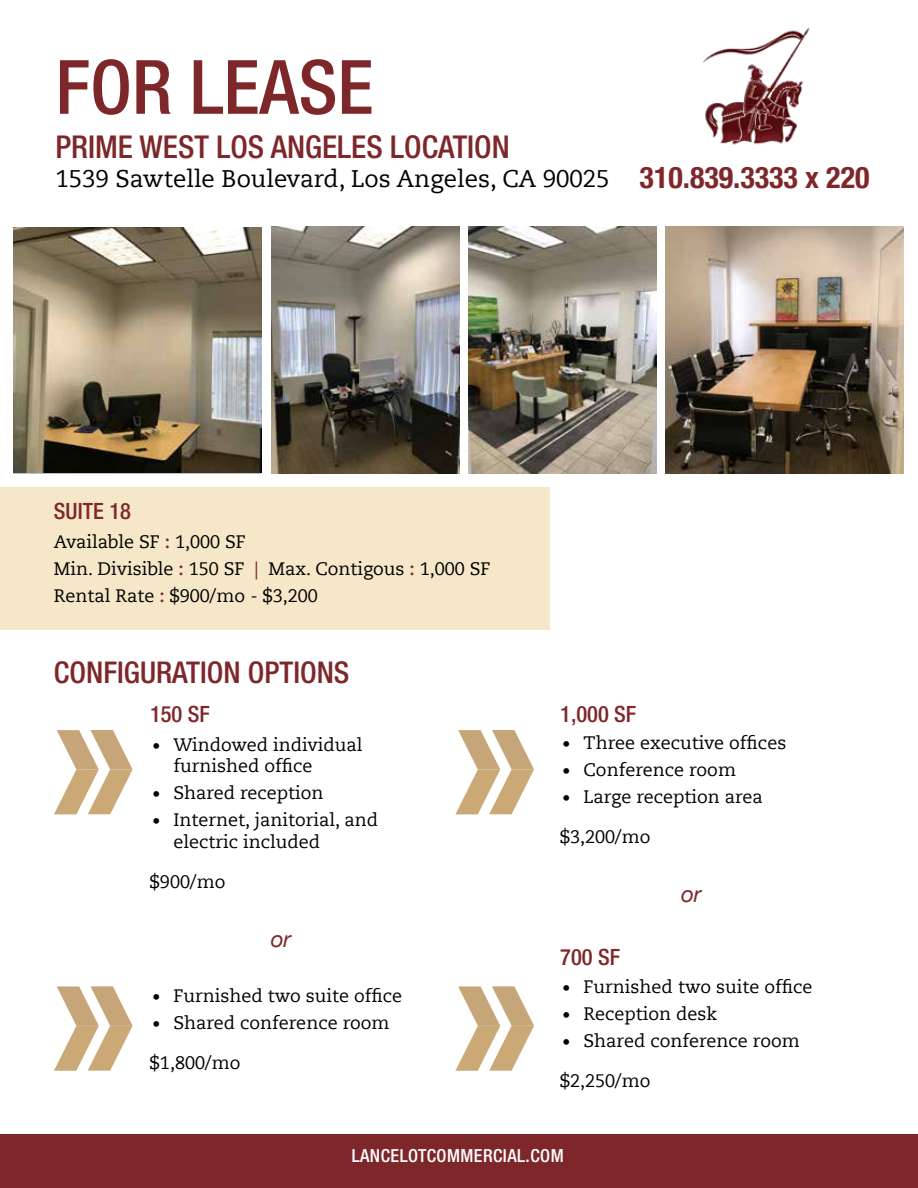
<style>
.page{position:relative;width:918px;height:1188px;background:#fff}
.page>*{position:absolute;margin:0;border:0;box-sizing:border-box;transform-origin:0 0}
.t1{font:500 condensed 75px "Helvetica Neue";color:#7e272a}
.t2{font:45px "Caecilia Com 55 Roman";color:#000}
.t3{font:500 condensed 31.5px "Helvetica Neue";color:#7e272a}
.t4{font:500 condensed 30px "Helvetica Neue";color:#7e272a}
.t5{font:700 condensed 30px "Helvetica Neue";color:#7e272a}
.t6{font:24px "Caecilia Com 55 Roman";color:#000}
.t7{font:500 condensed 22.5px "Helvetica Neue";color:#7e272a}
.t8{font:italic 22.5px "Helvetica Neue";color:#7e272a}
.t9{font:18px/27px "Caecilia Com 55 Roman";color:#000}
.t10{font:500 condensed 18px "Helvetica Neue";letter-spacing:.025em;color:#fff}
.s1{font-family:"Caecilia Com 75";font-weight:700;color:#7e272a}
.s2{color:#7e272a}
</style>
<div class="page">
<img style="left:14px;top:227px;width:247px;height:246px">
<img style="left:665px;top:227px;width:239px;height:246px">
<div style="left:0;top:1134px;width:918px;height:54px;background:#7e272a"></div>
<img style="left:702px;top:27px;width:108px;height:118px">
<img style="left:272px;top:227px;width:187px;height:246px">
<div style="left:0;top:487px;width:549px;height:143px;background:#f5e7c8"></div>
<svg style="left:54px;top:730px;width:79px;height:84px"></svg>
<svg style="left:54px;top:986px;width:79px;height:85px"></svg>
<svg style="left:455px;top:730px;width:79px;height:84px"></svg>
<svg style="left:455px;top:986px;width:79px;height:85px"></svg>
<img style="left:468px;top:227px;width:188px;height:246px">
<h1 class="t1" style="left:56px;top:42px;width:320px">FOR LEASE</h1>
<h3 class="t3" style="left:56px;top:128px;width:456px">PRIME WEST LOS ANGELES LOCATION</h3>
<h3 class="t6" style="left:56px;top:163px;width:556px">1539 Sawtelle Boulevard, Los Angeles, CA 90025</h3>
<h3 class="t5" style="left:640px;top:152px;width:231px">310.839.3333 x 220</h3>
<p class="t7" style="left:54px;top:498px;width:78px">SUITE 18</p>
<p class="t9" style="left:54px;top:528px;width:438px">Available SF <span class="s1">:</span> 1,000 SF<br>Min. Divisible <span class="s1">:</span> 150 SF <span class="s2">|</span> Max. Contigous <span class="s1">:</span> 1,000 SF<br>Rental Rate <span class="s1">:</span> $900/mo - $3,200</p>
<h3 class="t4" style="left:54px;top:655px;width:297px">CONFIGURATION OPTIONS</h3>
<p class="t7" style="left:150px;top:701px;width:61px">150 SF</p>
<h2 class="t2" style="left:150px;top:702px;width:14px">.</h2>
<p class="t9" style="left:173px;top:733px;width:191px;line-height:21.6px">Windowed individual furnished office</p>
<h2 class="t2" style="left:150px;top:751px;width:14px">.</h2>
<p class="t9" style="left:173px;top:779px;width:152px">Shared reception</p>
<h2 class="t2" style="left:150px;top:778px;width:14px">.</h2>
<p class="t9" style="left:173px;top:809px;width:206px;line-height:21.6px">Internet, janitorial, and electric included</p>
<p class="t9" style="left:150px;top:868px;width:77px">$900/mo</p>
<p class="t8" style="left:271px;top:923px;width:22px">or</p>
<h2 class="t2" style="left:150px;top:954px;width:14px">.</h2>
<p class="t9" style="left:173px;top:982px;width:230px">Furnished two suite office</p>
<h2 class="t2" style="left:150px;top:981px;width:14px">.</h2>
<p class="t9" style="left:173px;top:1009px;width:218px">Shared conference room</p>
<p class="t9" style="left:150px;top:1049px;width:92px">$1,800/mo</p>
<p class="t7" style="left:560px;top:701px;width:78px">1,000 SF</p>
<h2 class="t2" style="left:560px;top:701px;width:14px">.</h2>
<p class="t9" style="left:584px;top:729px;width:204px">Three executive offices</p>
<h2 class="t2" style="left:560px;top:728px;width:14px">.</h2>
<p class="t9" style="left:584px;top:756px;width:154px">Conference room</p>
<h2 class="t2" style="left:560px;top:755px;width:14px">.</h2>
<p class="t9" style="left:584px;top:783px;width:181px">Large reception area</p>
<p class="t9" style="left:560px;top:823px;width:92px">$3,200/mo</p>
<p class="t8" style="left:681px;top:878px;width:22px">or</p>
<p class="t7" style="left:560px;top:943px;width:61px">700 SF</p>
<h2 class="t2" style="left:560px;top:945px;width:14px">.</h2>
<p class="t9" style="left:584px;top:973px;width:230px">Furnished two suite office</p>
<h2 class="t2" style="left:560px;top:972px;width:14px">.</h2>
<p class="t9" style="left:584px;top:1000px;width:135px">Reception desk</p>
<h2 class="t2" style="left:560px;top:999px;width:14px">.</h2>
<p class="t9" style="left:584px;top:1027px;width:218px">Shared conference room</p>
<p class="t9" style="left:560px;top:1067px;width:92px">$2,250/mo</p>
<p class="t10" style="left:352px;top:1144px;width:213px">LANCELOTCOMMERCIAL.COM</p>
</div>
